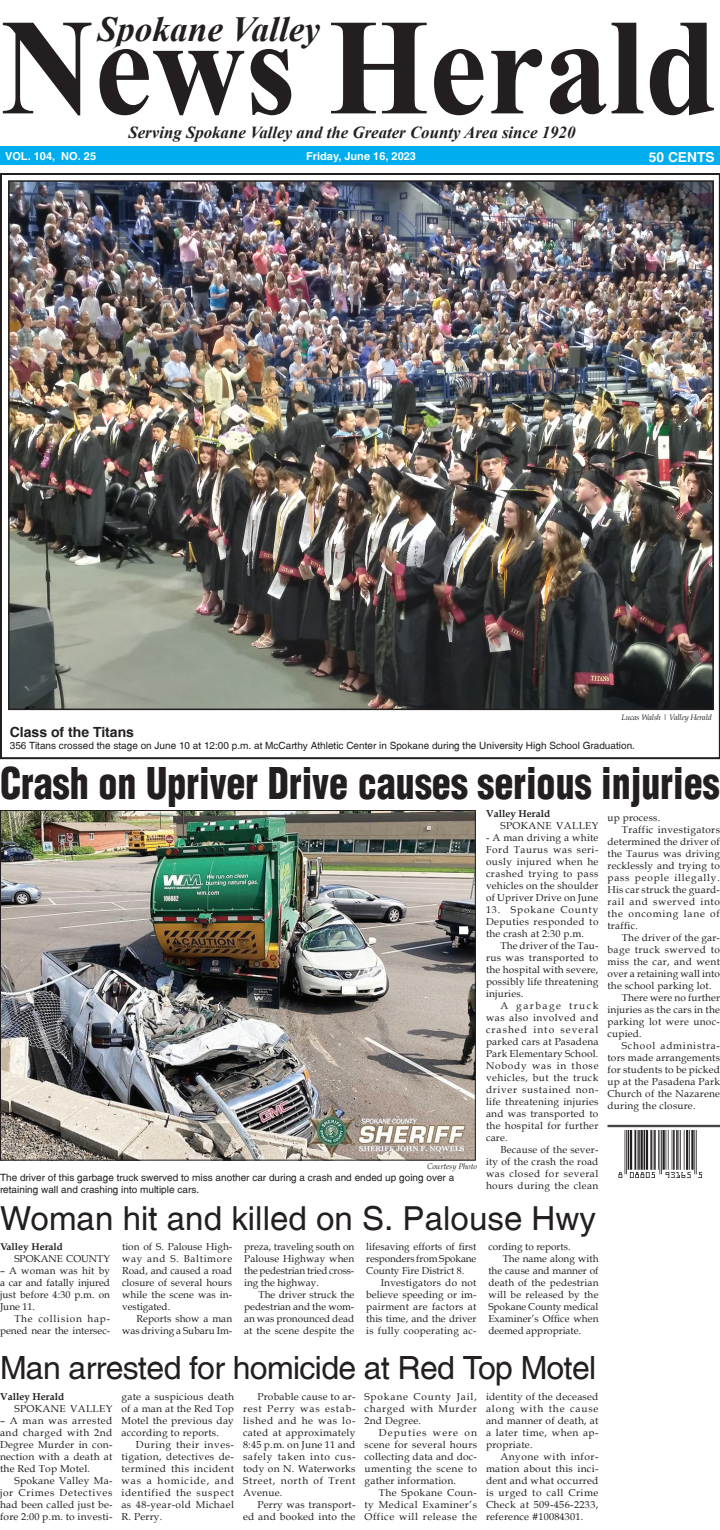
<style>
.page{position:relative;width:720px;height:1530px;background:#fff}
.page>*{position:absolute;margin:0;border:0;box-sizing:border-box;transform-origin:0 0}
.t1{font:700 136.9px "Times New Roman";color:#231f20;scale:.95 1}
.t2{font:42.7px "Switzerland Cond Black Plain";color:#231f20;scale:.89 1}
.t3{font:italic 700 35.3px "Times New Roman";color:#231f20}
.t4{font:33.1px "Switzerland Plain";color:#231f20}
.t5{font:32px "Switzerland Plain";letter-spacing:-.02em;color:#231f20}
.t6{font:italic 700 16.8px "Times New Roman";color:#231f20}
.t7{font:700 14px "Switzerland";color:#231f20}
.t8{font:700 13.8px "Switzerland";color:#fff}
.t9{font:700 11px "Switzerland";color:#fff}
.t10{font:10px/12px "Book Antiqua";letter-spacing:.02em;color:#231f20;text-align:justify}
.t11{font:10px/12px "Switzerland Plain";color:#231f20}
.t12{font:10px/12px "Book Antiqua";color:#231f20;text-align:right}
.t13{font:10px "Book Antiqua";letter-spacing:.075em;color:#231f20}
.t14{font:700 10px "Book Antiqua";color:#231f20}
.t15{font:10px "Book Antiqua";letter-spacing:.08em;color:#231f20}
.t16{font:10px "Book Antiqua";letter-spacing:.065em;color:#231f20}
.t17{font:10px "Book Antiqua";letter-spacing:.045em;color:#231f20}
.t18{font:700 10px "Palm Springs";color:#231f20}
.t19{font:8px "Palm Springs";letter-spacing:-.02em;color:#231f20}
.t20{font:italic 8px "Book Antiqua";color:#231f20}
</style>
<div class="page">
<img style="left:618px;top:1130px;width:84px;height:48px">
<hr style="left:608px;top:1125px;width:112px;height:1px;background:#231f20">
<hr style="left:608px;top:1126px;width:112px;height:1px;background:#231f20">
<div style="left:0;top:146px;width:720px;height:19px;background:#00aeef"></div>
<img style="left:2px;top:812px;width:472px;height:347px">
<img style="left:0;top:173px;width:720px;height:586px">
<h3 class="t3" style="left:98px;top:4px;width:224px">Spokane Valley</h3>
<h1 class="t1" style="left:1px;top:-27px;width:755px">News Herald</h1>
<h3 class="t6" style="left:128px;top:121px;width:449px">Serving Spokane Valley and the Greater County Area since 1920</h3>
<p class="t9" style="left:5px;top:149px;width:93px">VOL. 104, NO. 25</p>
<p class="t9" style="left:306px;top:149px;width:111px">Friday, June 16, 2023</p>
<h3 class="t8" style="left:649px;top:148px;width:67px">50 CENTS</h3>
<p class="t19" style="left:622px;top:713px;width:92px">Lucas Walsh | Valley Herald</p>
<h3 class="t7" style="left:10px;top:724px;width:126px">Class of the Titans</h3>
<p class="t11" style="left:10px;top:739px;width:627px">356 Titans crossed the stage on June 10 at 12:00 p.m. at McCarthy Athletic Center in Spokane during the University High School Graduation.</p>
<h2 class="t2" style="left:0;top:757px;width:810px">Crash on Upriver Drive causes serious injuries</h2>
<p class="t20" style="left:427px;top:1161px;width:51px">Courtesy Photo</p>
<p class="t11" style="left:0;top:1171px;width:456px">The driver of this garbage truck swerved to miss another car during a crash and ended up going over a retaining wall and crashing into multiple cars.</p>
<p class="t14" style="left:486px;top:807px;width:66px">Valley Herald</p>
<p class="t10" style="left:500px;top:820px;width:100px">SPOKANE VALLEY</p>
<p class="t10" style="left:486px;top:832px;width:114px">- A man driving a white Ford Taurus was seri&shy;ously injured when he crashed trying to pass vehicles on the shoulder of Upriver Drive on June</p>
<p class="t10" style="left:486px;top:904px;width:114px">13. Spokane County Deputies responded to the crash at 2:30 p.m.</p>
<p class="t10" style="left:486px;top:940px;width:114px;text-indent:14px">The driver of the Tau&shy;rus was transported to the hospital with severe, possibly life threatening injuries.</p>
<p class="t10" style="left:486px;top:1000px;width:114px;text-indent:14px">A garbage truck was also involved and crashed into several parked cars at Pasadena Park Elementary School.<br>Nobody was in those vehicles, but the truck driver sustained non&shy;life threatening injuries and was transported to the hospital for further care.</p>
<p class="t10" style="left:486px;top:1144px;width:114px;text-indent:14px">Because of the sever&shy;ity of the crash the road was closed for several hours during the clean</p>
<h3 class="t4" style="left:0;top:1199px;width:598px">Woman hit and killed on S. Palouse Hwy</h3>
<p class="t18" style="left:0;top:1240px;width:65px">Valley Herald</p>
<p class="t12" style="left:14px;top:1252px;width:97px">SPOKANE COUNTY</p>
<p class="t10" style="left:0;top:1264px;width:112px">– A woman was hit by a car and fatally injured just before 4:30 p.m. on June 11.</p>
<p class="t12" style="left:0;top:1312px;width:112px">The collision hap&shy;pened near the intersec-</p>
<p class="t10" style="left:122px;top:1240px;width:112px">tion of S. Palouse High&shy;way and S. Baltimore Road, and caused a road closure of several hours while the scene was in&shy;vestigated.</p>
<p class="t12" style="left:122px;top:1312px;width:112px">Reports show a man was driving a Subaru Im-</p>
<p class="t10" style="left:244px;top:1240px;width:112px">preza, traveling south on Palouse Highway when the pedestrian tried cross&shy;ing the highway.</p>
<p class="t10" style="left:244px;top:1288px;width:112px;text-indent:14px">The driver struck the pedestrian and the wom&shy;an was pronounced dead at the scene despite the</p>
<p class="t10" style="left:366px;top:1240px;width:112px">lifesaving efforts of first responders from Spokane County Fire District 8.</p>
<p class="t10" style="left:366px;top:1276px;width:112px;text-indent:14px">Investigators do not believe speeding or im&shy;pairment are factors at this time, and the driver is fully cooperating ac-</p>
<p class="t12" style="left:488px;top:1240px;width:84px">cording to reports.</p>
<p class="t12" style="left:503px;top:1252px;width:97px">The name along with</p>
<p class="t12" style="left:488px;top:1264px;width:112px">the cause and manner of</p>
<p class="t10" style="left:488px;top:1276px;width:112px">death of the pedestrian</p>
<p class="t10" style="left:488px;top:1288px;width:112px">will be released by the</p>
<p class="t12" style="left:488px;top:1300px;width:112px">Spokane County medical</p>
<p class="t10" style="left:488px;top:1312px;width:112px">Examiner’s Office when</p>
<p class="t12" style="left:488px;top:1324px;width:94px">deemed appropriate.</p>
<h3 class="t5" style="left:0;top:1348px;width:598px">Man arrested for homicide at Red Top Motel</h3>
<p class="t14" style="left:0;top:1390px;width:66px">Valley Herald</p>
<p class="t10" style="left:14px;top:1402px;width:100px">SPOKANE VALLEY</p>
<p class="t10" style="left:0;top:1414px;width:114px">– A man was arrested and charged with 2nd Degree Murder in con&shy;nection with a death at the Red Top Motel.</p>
<p class="t10" style="left:0;top:1474px;width:114px;text-indent:14px">Spokane Valley Ma&shy;jor Crimes Detectives had been called just be&shy;fore 2:00 p.m. to investi-</p>
<p class="t10" style="left:122px;top:1390px;width:114px">gate a suspicious death of a man at the Red Top Motel the previous day according to reports.</p>
<p class="t10" style="left:122px;top:1438px;width:114px;text-indent:14px">During their inves&shy;tigation, detectives de&shy;termined this incident was a homicide, and identified the suspect as 48-year-old Michael R. Perry.</p>
<p class="t10" style="left:243px;top:1390px;width:114px;text-indent:14px">Probable cause to ar&shy;rest Perry was estab&shy;lished and he was lo&shy;cated at approximately 8:45 p.m. on June 11 and safely taken into cus&shy;tody on N. Waterworks Street, north of Trent Avenue.</p>
<p class="t10" style="left:243px;top:1498px;width:114px;text-align:right">Perry was transport-<br>ed and booked into the</p>
<p class="t10" style="left:364px;top:1390px;width:114px">Spokane County Jail, charged with Murder 2nd Degree.</p>
<p class="t10" style="left:364px;top:1426px;width:114px;text-indent:14px">Deputies were on scene for several hours collecting data and doc&shy;umenting the scene to gather information.</p>
<p class="t10" style="left:364px;top:1486px;width:114px;text-indent:14px">The Spokane Coun&shy;ty Medical Examiner’s Office will release the</p>
<p class="t10" style="left:486px;top:1390px;width:114px">identity of the deceased along with the cause and manner of death, at a later time, when ap&shy;propriate.</p>
<p class="t10" style="left:486px;top:1450px;width:114px;text-indent:14px">Anyone with infor&shy;mation about this inci&shy;dent and what occurred is urged to call Crime Check at 509-456-2233, reference #10084301.</p>
<p class="t10" style="left:608px;top:812px;width:54px">up process.</p>
<p class="t10" style="left:622px;top:824px;width:100px">Traffic investigators</p>
<p class="t10" style="left:608px;top:836px;width:114px">determined the driver of</p>
<p class="t10" style="left:608px;top:848px;width:114px">the Taurus was driving</p>
<p class="t10" style="left:608px;top:860px;width:114px">recklessly and trying to</p>
<p class="t15" style="left:608px;top:871px;width:114px">pass people illegally.</p>
<p class="t10" style="left:608px;top:884px;width:114px">His car struck the guard-</p>
<p class="t16" style="left:608px;top:895px;width:114px">rail and swerved into</p>
<p class="t13" style="left:608px;top:907px;width:114px">the oncoming lane of</p>
<p class="t10" style="left:608px;top:920px;width:32px">traffic.</p>
<p class="t10" style="left:622px;top:932px;width:100px">The driver of the gar-</p>
<p class="t17" style="left:608px;top:943px;width:114px">bage truck swerved to</p>
<p class="t10" style="left:608px;top:956px;width:114px">miss the car, and went</p>
<p class="t10" style="left:608px;top:968px;width:114px">over a retaining wall into</p>
<p class="t10" style="left:608px;top:980px;width:106px">the school parking lot.</p>
<p class="t10" style="left:622px;top:992px;width:100px">There were no further</p>
<p class="t10" style="left:608px;top:1004px;width:114px">injuries as the cars in the</p>
<p class="t10" style="left:608px;top:1016px;width:114px">parking lot were unoc-</p>
<p class="t10" style="left:608px;top:1028px;width:36px">cupied.</p>
<p class="t13" style="left:622px;top:1039px;width:100px">School administra-</p>
<p class="t10" style="left:608px;top:1052px;width:114px">tors made arrangements</p>
<p class="t10" style="left:608px;top:1064px;width:114px">for students to be picked</p>
<p class="t10" style="left:608px;top:1076px;width:114px">up at the Pasadena Park</p>
<p class="t10" style="left:608px;top:1088px;width:114px">Church of the Nazarene</p>
<p class="t10" style="left:608px;top:1100px;width:90px">during the closure.</p>
</div>
